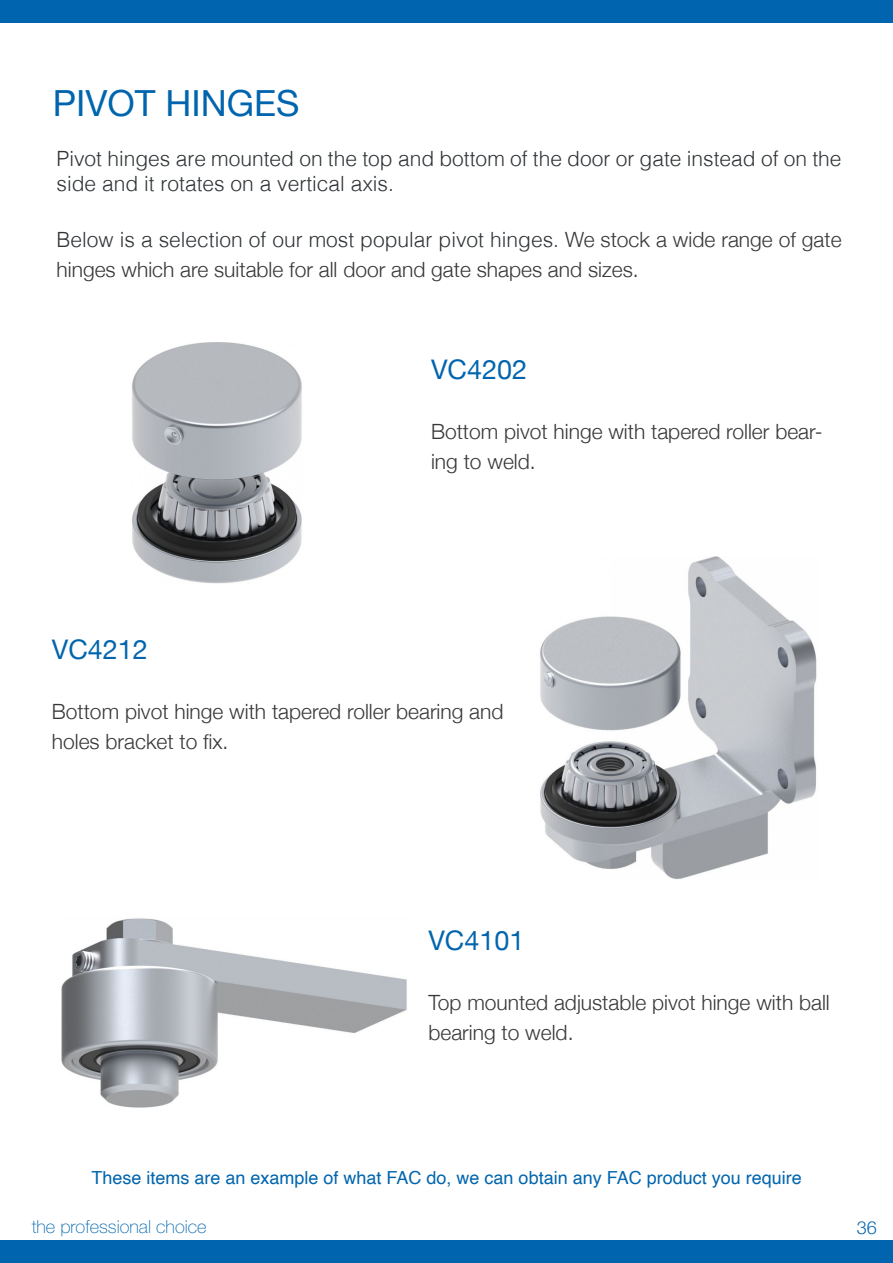
<style>
.page{position:relative;width:893px;height:1263px;background:#fff}
.page>*{position:absolute;margin:0;border:0;box-sizing:border-box;transform-origin:0 0}
.t1{font:36px "Helvetica Neue";color:#0065ae}
.t2{font:27px "Helvetica Neue";color:#0065ae}
.t3{font:300 21px/30px "Helvetica Neue";color:#383838}
.t4{font:300 21px/25.2px "Helvetica";color:#2f3336}
.t5{font:18px "Helvetica";color:#0065ae}
.t6{font:100 18px "Helvetica Neue LT Std";color:#0065ae}
.t7{font:300 18px "Helvetica Neue";color:#0065ae}
.s1{font-family:"Helvetica";color:#2f3336}
</style>
<div class="page">
<div style="left:0;top:1240px;width:893px;height:23px;background:#0065ae"></div>
<div style="left:0;top:0;width:893px;height:23px;background:#0065ae"></div>
<img style="left:132px;top:343px;width:170px;height:240px">
<img style="left:62px;top:918px;width:345px;height:190px">
<img style="left:540px;top:557px;width:277px;height:322px">
<p class="t1" style="left:53px;top:77px;width:248px">PIVOT HINGES</p>
<p class="t4" style="left:57px;top:145px;width:786px">Pivot hinges are mounted on the top and bottom of the door or gate instead of on the side and it rotates on a vertical axis.</p>
<p class="t3" style="left:57px;top:223px;width:786px"><span class="s1">Below is a selection of our most popular pivot hinges.</span> We stock a wide range of gate hinges which are suitable for all door and gate shapes and sizes.</p>
<p class="t2" style="left:431px;top:350px;width:98px">VC4202</p>
<p class="t2" style="left:52px;top:629px;width:98px">VC4212</p>
<p class="t3" style="left:431px;top:415px;width:393px">Bottom pivot hinge with tapered roller bear&shy;ing to weld.</p>
<p class="t3" style="left:52px;top:694px;width:471px">Bottom pivot hinge with tapered roller bearing and 4 holes bracket to fix.</p>
<p class="t2" style="left:428px;top:921px;width:98px">VC4101</p>
<p class="t3" style="left:428px;top:986px;width:403px">Top mounted adjustable pivot hinge with ball bearing to weld.</p>
<p class="t5" style="left:91px;top:1164px;width:712px">These items are an example of what FAC do, we can obtain any FAC product you require</p>
<p class="t6" style="left:32px;top:1216px;width:176px">the professional choice</p>
<p class="t7" style="left:857px;top:1213px;width:22px">36</p>
</div>
